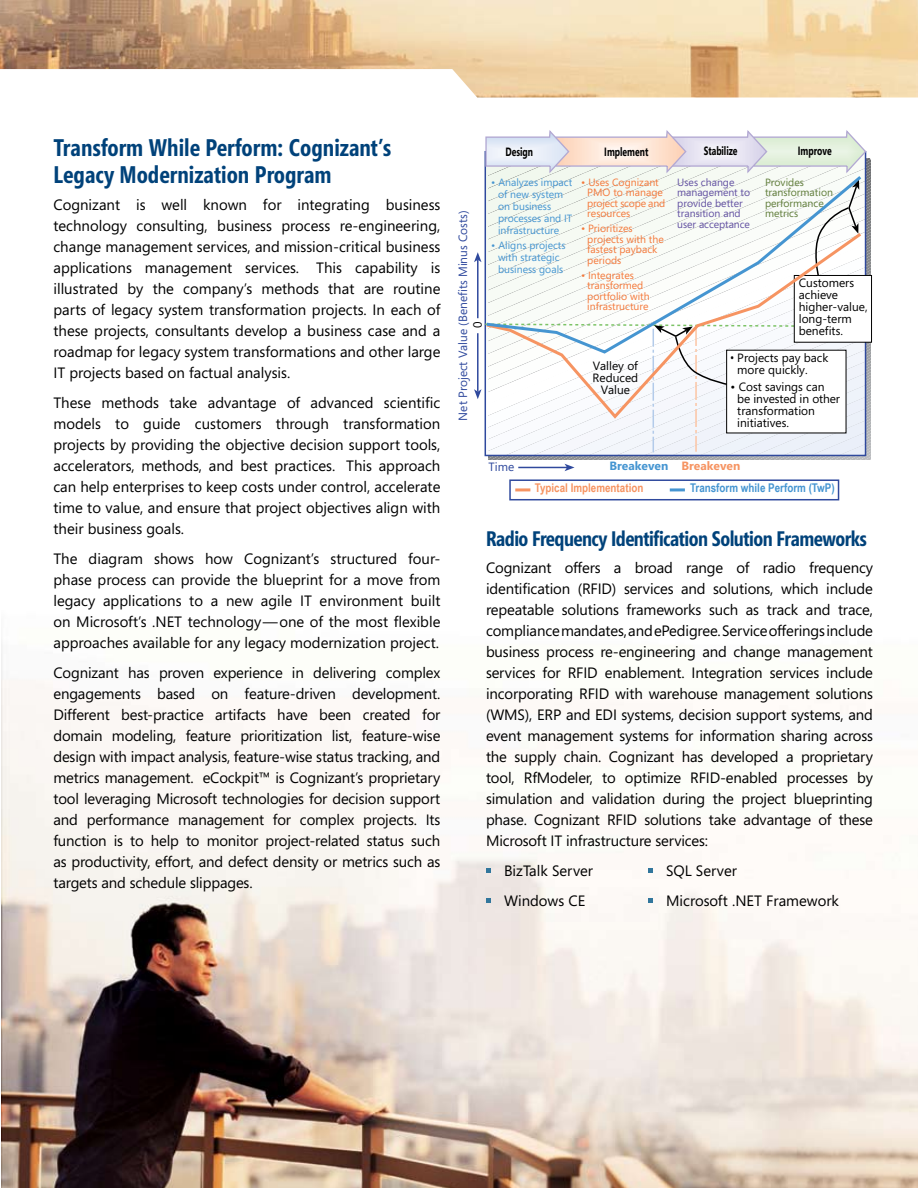
<style>
.page{position:relative;width:918px;height:1188px;background:#fff}
.page>*{position:absolute;margin:0;border:0;box-sizing:border-box;transform-origin:0 0}
.t1{font:700 24px/27px "Segoe Condensed";color:#00427a}
.t2{font:700 21px "Segoe Condensed";letter-spacing:-.025em;color:#00427a}
.t3{font:15px/21px "Segoe";color:#000;text-align:justify}
.t4{font:12px/12px "Segoe";color:#000}
.t5{font:12px "Segoe";color:#2f499d}
.t6{font:700 12px "Segoe";color:#000;scale:.72 1}
.t7{font:700 12px "Arial Narrow";color:#4595d1}
.t8{font:700 12px "Arial Narrow";color:#f69462}
.t9{font:700 12px "Segoe";color:#4595d1}
.t10{font:10.5px/10.5px "Segoe";color:#f4793b}
.t11{font:10.5px/12px "Segoe";color:#4595d1}
.t12{font:10.5px/10.5px "Segoe";color:#6352a2}
.t13{font:10.5px/10.5px "Segoe";color:#607d3a}
.s1{font-family:"Arial Narrow"}
.s2{color:#f69462}
</style>
<div class="page">
<img style="left:2px;top:645px;width:916px;height:543px">
<img style="left:0;top:0;width:918px;height:98px">
<svg style="left:486px;top:868px;width:5px;height:5px"></svg>
<svg style="left:648px;top:868px;width:5px;height:5px"></svg>
<svg style="left:486px;top:898px;width:5px;height:5px"></svg>
<svg style="left:648px;top:898px;width:5px;height:5px"></svg>
<hr style="left:477px;top:260px;width:2px;height:58px;background:#2f499d">
<div style="left:794px;top:275px;width:78px;height:68px;border:1px solid #000"></div>
<hr style="left:515px;top:488px;width:15px;height:3px;background:#f69462">
<hr style="left:670px;top:488px;width:15px;height:3px;background:#4595d1">
<div style="left:509px;top:479px;width:330px;height:21px;border:2px solid #2f499d"></div>
<svg style="left:484px;top:293px;width:312px;height:30px"></svg>
<svg style="left:474px;top:323px;width:396px;height:148px"></svg>
<svg style="left:474px;top:130px;width:393px;height:163px"></svg>
<h1 class="t1" style="left:53px;top:134px;width:339px">Transform While Perform: Cognizant’s<br>Legacy Modernization Program</h1>
<p class="t3" style="left:53px;top:193px;width:388px">Cognizant is well known for integrating business technology consulting, business process re-engineering, change management services, and mission-critical business applications management services. This capability is illustrated by the company’s methods that are routine parts of legacy system transformation projects. In each of these projects, consultants develop a business case and a roadmap for legacy system transformations and other large IT projects based on factual analysis.</p>
<p class="t3" style="left:53px;top:391px;width:389px">These methods take advantage of advanced scientific models to guide customers through transformation projects by providing the objective decision support tools, accelerators, methods, and best practices. This approach can help enterprises to keep costs under control, accelerate time to value, and ensure that project objectives align with their business goals.</p>
<p class="t3" style="left:53px;top:547px;width:389px">The diagram shows how Cognizant’s structured four&shy;phase process can provide the blueprint for a move from legacy applications to a new agile IT environment built on Microsoft’s .NET technology—one of the most flexible approaches available for any legacy modernization project.</p>
<p class="t3" style="left:53px;top:661px;width:388px">Cognizant has proven experience in delivering complex engagements based on feature-driven development.<br>Different best-practice artifacts have been created for domain modeling, feature prioritization list, feature-wise design with impact analysis, feature-wise status tracking, and metrics management. eCockpit™ is Cognizant’s proprietary tool leveraging Microsoft technologies for decision support and performance management for complex projects. Its function is to help to monitor project-related status such as productivity, effort, and defect density or metrics such as targets and schedule slippages.</p>
<p class="t5" style="left:455px;top:421px;width:211px;rotate:-90deg">Net Project Value (Benefits Minus Costs)</p>
<p class="t4" style="left:471px;top:328px;width:8px;rotate:-90deg">0</p>
<p class="t6" style="left:506px;top:143px;width:40px">Design</p>
<p class="t6" style="left:604px;top:143px;width:63px">Implement</p>
<p class="t6" style="left:704px;top:143px;width:48px">Stabilize</p>
<p class="t6" style="left:798px;top:143px;width:49px">Improve</p>
<p class="t11" style="left:498px;top:176px;width:76px;text-indent:-7px">• Analyzes impact of new system on business processes and IT infrastructure</p>
<p class="t11" style="left:491px;top:239px;width:76px;text-align:center">• Aligns projects with strategic business goals</p>
<p class="t10" style="left:587px;top:176px;width:80px;text-indent:-6px">• Uses Cognizant<br>PMO to manage project scope and resources</p>
<p class="t10" style="left:587px;top:223px;width:78px;text-indent:-6px">• Prioritizes projects with the fastest payback periods</p>
<p class="t10" style="left:587px;top:269px;width:64px;text-indent:-6px">• Integrates transformed portfolio with infrastructure</p>
<p class="t4" style="left:593px;top:359px;width:47px;text-align:center">Valley of<br>Reduced<br>Value</p>
<p class="t12" style="left:677px;top:176px;width:74px">Uses change management to provide better transition and user acceptance</p>
<p class="t13" style="left:765px;top:176px;width:70px">Provides transformation performance metrics</p>
<p class="t4" style="left:799px;top:277px;width:70px">Customers achieve higher-value, long-term benefits.</p>
<p class="t4" style="left:737px;top:352px;width:93px;text-indent:-7px"><span class="s1">•</span> Projects pay back more quickly.</p>
<p class="t4" style="left:737px;top:380px;width:104px;text-indent:-7px">• Cost savings can be invested in other transformation initiatives.</p>
<p class="t5" style="left:489px;top:459px;width:27px">Time</p>
<p class="t9" style="left:609px;top:457px;width:132px">Breakeven <span class="s2">Breakeven</span></p>
<p class="t8" style="left:535px;top:481px;width:110px">Typical Implementation</p>
<p class="t7" style="left:690px;top:481px;width:146px">Transform while Perform (TwP)</p>
<h2 class="t2" style="left:486px;top:525px;width:382px">Radio Frequency Identification Solution Frameworks</h2>
<p class="t3" style="left:486px;top:556px;width:389px">Cognizant offers a broad range of radio frequency identification (RFID) services and solutions, which include repeatable solutions frameworks such as track and trace, compliance mandates, and ePedigree. Service offerings include business process re-engineering and change management services for RFID enablement. Integration services include incorporating RFID with warehouse management solutions (WMS), ERP and EDI systems, decision support systems, and event management systems for information sharing across the supply chain. Cognizant has developed a proprietary tool, RfModeler, to optimize RFID-enabled processes by simulation and validation during the project blueprinting phase. Cognizant RFID solutions take advantage of these Microsoft IT infrastructure services:</p>
<p class="t3" style="left:504px;top:859px;width:91px">BizTalk Server</p>
<p class="t3" style="left:666px;top:859px;width:73px">SQL Server</p>
<p class="t3" style="left:504px;top:889px;width:83px">Windows CE</p>
<p class="t3" style="left:666px;top:889px;width:175px">Microsoft .NET Framework</p>
</div>
